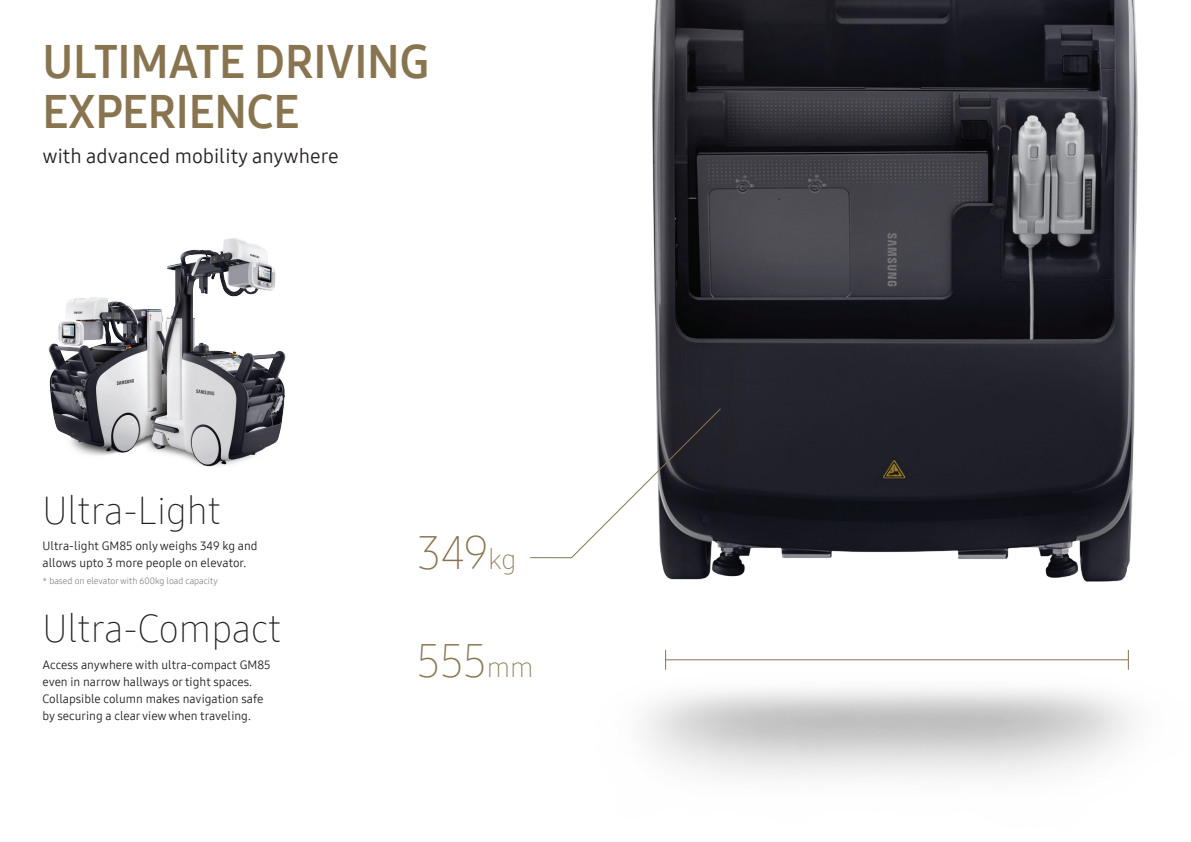
<style>
.page{position:relative;width:1191px;height:842px;background:#fff}
.page>*{position:absolute;margin:0;border:0;box-sizing:border-box;transform-origin:0 0}
.t1{font:46px "Samsung One 700";letter-spacing:-.005em;color:#897450}
.t2{font:45.8px "Samsung One 200";color:#897450}
.t3{font:38px "Samsung One 200";color:#231f20}
.t4{font:20px "Samsung One 400";color:#231f20}
.t5{font:12px "Samsung One 400";color:#231f20}
.t6{font:9px "Samsung One 300";color:#6c6d70}
.s1{font-size:27.5px}
</style>
<div class="page">
<img style="left:652px;top:0;width:486px;height:662px">
<svg style="left:665px;top:650px;width:1px;height:20px"></svg>
<svg style="left:1128px;top:650px;width:1px;height:20px"></svg>
<hr style="left:665px;top:659px;width:463px;height:1px;background:#897450">
<svg style="left:530px;top:408px;width:191px;height:150px"></svg>
<img style="left:48px;top:238px;width:238px;height:229px">
<p class="t1" style="left:43px;top:31px;width:388px">ULTIMATE DRIVING</p>
<p class="t1" style="left:43px;top:81px;width:258px">EXPERIENCE</p>
<p class="t4" style="left:43px;top:142px;width:298px">with advanced mobility anywhere</p>
<p class="t3" style="left:43px;top:485px;width:180px">Ultra-Light</p>
<p class="t5" style="left:43px;top:538px;width:217px">Ultra-light GM85 only weighs 349 kg and</p>
<p class="t5" style="left:43px;top:555px;width:205px">allows upto 3 more people on elevator.</p>
<p class="t6" style="left:43px;top:575px;width:177px">* based on elevator with 600kg load capacity</p>
<p class="t3" style="left:43px;top:603px;width:240px">Ultra-Compact</p>
<p class="t5" style="left:43px;top:656px;width:230px">Access anywhere with ultra-compact GM85</p>
<p class="t5" style="left:43px;top:673px;width:211px">even in narrow hallways or tight spaces.</p>
<p class="t5" style="left:43px;top:690px;width:222px">Collapsible column makes navigation safe</p>
<p class="t5" style="left:43px;top:707px;width:210px">by securing a clear view when traveling.</p>
<p class="t2" style="left:417px;top:522px;width:101px">349<span class="s1">kg</span></p>
<p class="t2" style="left:417px;top:630px;width:118px">555<span class="s1">mm</span></p>
</div>
